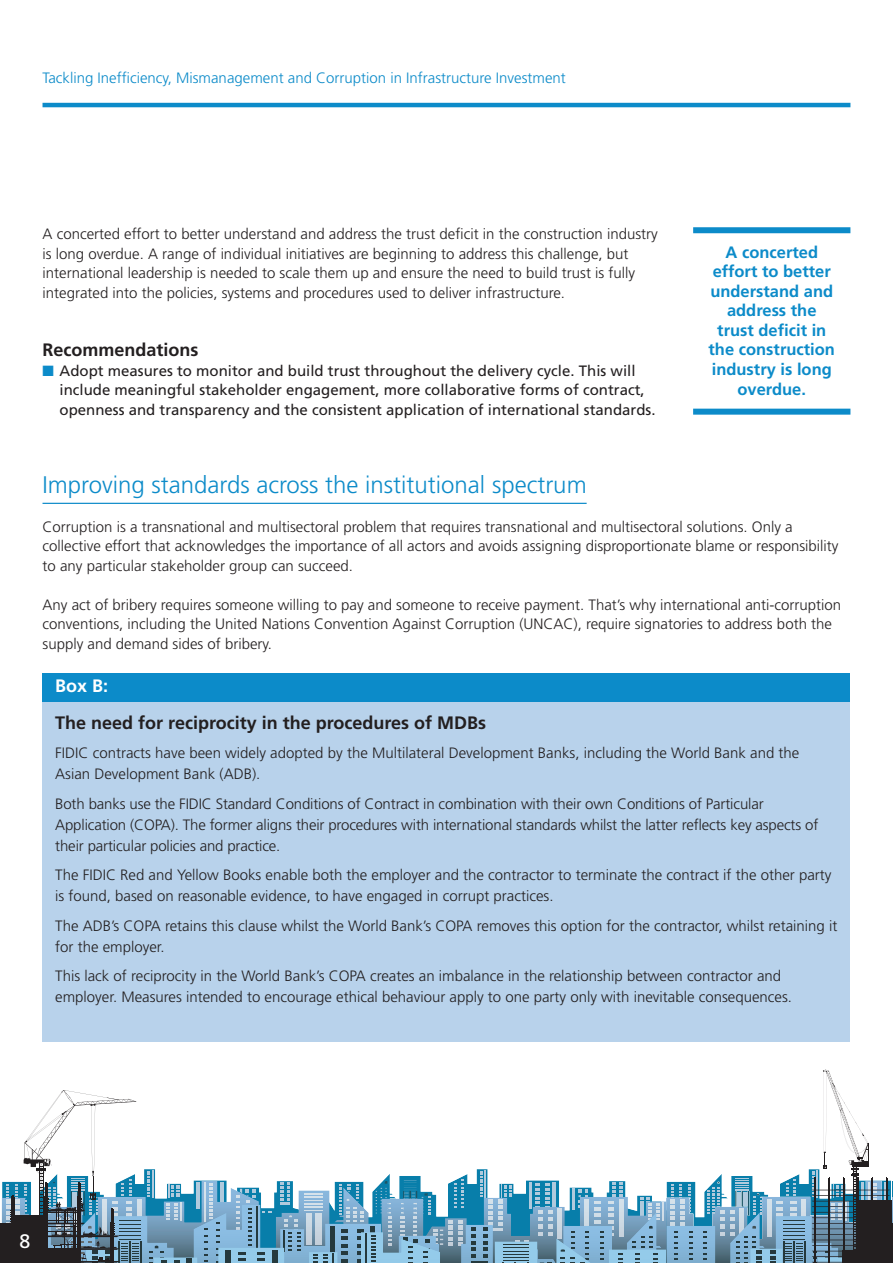
<style>
.page{position:relative;width:893px;height:1263px;background:#fff}
.page>*{position:absolute;margin:0;border:0;box-sizing:border-box;transform-origin:0 0}
.t1{font:300 24px "Frutiger";color:#0c8bc9}
.t2{font:19.5px "Frutiger";color:#fff}
.t3{font:700 18px "Frutiger";color:#231f20}
.t4{font:700 18px "Frutiger";color:#fff}
.t5{font:700 16.5px/19.5px "Frutiger";color:#0c8bc9;text-align:center}
.t6{font:300 15px/19.5px "Frutiger";color:#231f20}
.t7{font:15px/19.5px "Frutiger";color:#231f20}
.t8{font:300 15px "Frutiger";color:#0c8bc9}
.s1{color:#0c8bc9}
</style>
<div class="page">
<div style="left:0;top:1223px;width:14px;height:40px;background:#231f20"></div>
<svg style="left:2px;top:1070px;width:891px;height:193px"></svg>
<img style="left:376px;top:1178px;width:51px;height:38px">
<hr style="left:892px;top:1182px;width:1px;height:81px;background:#fff">
<hr style="left:892px;top:1223px;width:1px;height:40px;background:#231f20">
<hr style="left:43px;top:103px;width:807px;height:4px;background:#0c8bc9">
<hr style="left:43px;top:503px;width:544px;height:1px;background:#0c8bc9">
<div style="left:43px;top:702px;width:807px;height:340px;background:#b8d2eb"></div>
<div style="left:43px;top:674px;width:807px;height:28px;background:#0c8bc9"></div>
<div style="left:693px;top:227px;width:157px;height:6px;background:#0c8bc9"></div>
<div style="left:693px;top:409px;width:157px;height:6px;background:#0c8bc9"></div>
<p class="t8" style="left:43px;top:72px;width:525px">Tackling Inefficiency, Mismanagement and Corruption in Infrastructure Investment</p>
<p class="t6" style="left:43px;top:225px;width:617px">A concerted effort to better understand and address the trust deficit in the construction industry is long overdue. A range of individual initiatives are beginning to address this challenge, but international leadership is needed to scale them up and ensure the need to build trust is fully integrated into the policies, systems and procedures used to deliver infrastructure.</p>
<p class="t3" style="left:43px;top:343px;width:158px">Recommendations</p>
<p class="t7" style="left:60px;top:362px;width:597px;text-indent:-17px"><span class="s1">■</span> Adopt measures to monitor and build trust throughout the delivery cycle. This will include meaningful stakeholder engagement, more collaborative forms of contract, openness and transparency and the consistent application of international standards.</p>
<p class="t5" style="left:708px;top:244px;width:128px">A concerted effort to better understand and address the trust deficit in the construction industry is long overdue.</p>
<h1 class="t1" style="left:43px;top:474px;width:546px">Improving standards across the institutional spectrum</h1>
<p class="t6" style="left:43px;top:518px;width:797px">Corruption is a transnational and multisectoral problem that requires transnational and multisectoral solutions. Only a collective effort that acknowledges the importance of all actors and avoids assigning disproportionate blame or responsibility to any particular stakeholder group can succeed.</p>
<p class="t6" style="left:43px;top:596px;width:800px">Any act of bribery requires someone willing to pay and someone to receive payment. That’s why international anti-corruption conventions, including the United Nations Convention Against Corruption (UNCAC), require signatories to address both the supply and demand sides of bribery.</p>
<p class="t4" style="left:55px;top:678px;width:55px">Box B:</p>
<p class="t3" style="left:55px;top:715px;width:432px">The need for reciprocity in the procedures of MDBs</p>
<p class="t6" style="left:55px;top:744px;width:746px;line-height:21px">FIDIC contracts have been widely adopted by the Multilateral Development Banks, including the World Bank and the<br>Asian Development Bank (ADB).</p>
<p class="t6" style="left:55px;top:794px;width:765px;line-height:21px">Both banks use the FIDIC Standard Conditions of Contract in combination with their own Conditions of Particular<br>Application (COPA). The former aligns their procedures with international standards whilst the latter reflects key aspects of their particular policies and practice.</p>
<p class="t6" style="left:55px;top:866px;width:778px;line-height:21px">The FIDIC Red and Yellow Books enable both the employer and the contractor to terminate the contract if the other party is found, based on reasonable evidence, to have engaged in corrupt practices.</p>
<p class="t6" style="left:55px;top:916px;width:784px;line-height:21px">The ADB’s COPA retains this clause whilst the World Bank’s COPA removes this option for the contractor, whilst retaining it for the employer.</p>
<p class="t6" style="left:55px;top:967px;width:738px;line-height:21px">This lack of reciprocity in the World Bank’s COPA creates an imbalance in the relationship between contractor and employer. Measures intended to encourage ethical behaviour apply to one party only with inevitable consequences.</p>
<h2 class="t2" style="left:19px;top:1233px;width:12px">8</h2>
</div>
